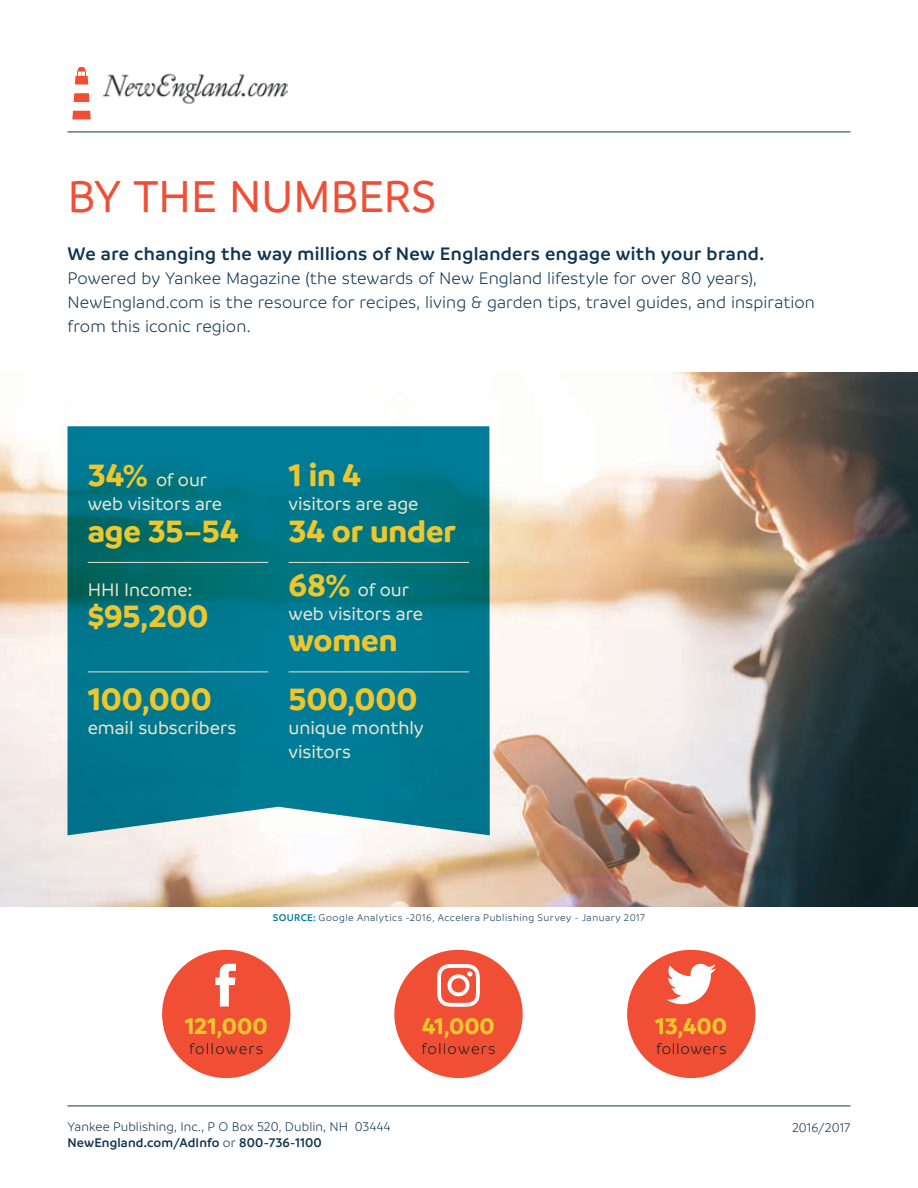
<style>
.page{position:relative;width:918px;height:1188px;background:#fff}
.page>*{position:absolute;margin:0;border:0;box-sizing:border-box;transform-origin:0 0}
.t1{font:500 48px "Branding";letter-spacing:-.01em;color:#f04f36}
.t2{font:700 33px/58.5px "Branding";letter-spacing:-.005em;color:#edc72d}
.t3{font:700 24px "Branding";color:#edc72d}
.t4{font:500 19.5px/24px "Branding";letter-spacing:-.005em;color:#e8e4cf}
.t5{font:600 19.5px "Branding";letter-spacing:.02em;color:#103552}
.t6{font:300 18px/24px "Branding";letter-spacing:.005em;color:#103552}
.t7{font:300 16.5px "Branding";letter-spacing:.06em;color:#231f20}
.t8{font:300 16.5px "Branding";letter-spacing:.035em;color:#231f20}
.t9{font:300 13.5px/16.5px "Branding";letter-spacing:.005em;color:#103552}
.t10{font:300 10.5px "Branding";letter-spacing:.045em;color:#103552}
.s1{font-weight:700;font-size:33px;color:#edc72d}
.s2{font-weight:600;color:#007c98}
.s3{font-weight:600}
</style>
<div class="page">
<img style="left:0;top:373px;width:918px;height:533px">
<svg style="left:68px;top:426px;width:422px;height:409px;fill:#007890"></svg>
<hr style="left:88px;top:562px;width:180px;height:1px;background:#e8e4cf">
<hr style="left:88px;top:672px;width:180px;height:1px;background:#e8e4cf">
<hr style="left:289px;top:562px;width:180px;height:1px;background:#e8e4cf">
<hr style="left:289px;top:672px;width:180px;height:1px;background:#e8e4cf">
<div style="left:162px;top:950px;width:128px;height:128px;background:#f04f36;border-radius:50%"></div>
<svg style="left:215px;top:964px;width:21px;height:43px"></svg>
<div style="left:627px;top:950px;width:128px;height:128px;background:#f04f36;border-radius:50%"></div>
<svg style="left:666px;top:963px;width:50px;height:42px"></svg>
<div style="left:394px;top:950px;width:129px;height:128px;background:#f04f36;border-radius:50%"></div>
<svg style="left:437px;top:964px;width:43px;height:43px"></svg>
<hr style="left:68px;top:132px;width:782px;height:1px;background:#103552">
<hr style="left:68px;top:1106px;width:782px;height:1px;background:#103552">
<svg style="left:74px;top:93px;width:16px;height:9px"></svg>
<svg style="left:72px;top:111px;width:19px;height:8px"></svg>
<svg style="left:75px;top:67px;width:13px;height:18px"></svg>
<img style="left:103px;top:73px;width:184px;height:31px">
<h1 class="t1" style="left:68px;top:172px;width:370px">BY THE NUMBERS</h1>
<p class="t5" style="left:68px;top:243px;width:698px">We are changing the way millions of New Englanders engage with your brand.</p>
<p class="t6" style="left:68px;top:267px;width:749px">Powered by Yankee Magazine (the stewards of New England lifestyle for over 80 years),<br>NewEngland.com is the resource for recipes, living &amp; garden tips, travel guides, and inspiration from this iconic region.</p>
<p class="t4" style="left:88px;top:468px;width:136px"><span class="s1">34%</span> of our web visitors are</p>
<h2 class="t2" style="left:88px;top:502px;width:152px">age 35–54</h2>
<p class="t4" style="left:88px;top:578px;width:106px">HHI Income:</p>
<h2 class="t2" style="left:88px;top:587px;width:122px">$95,200</h2>
<h2 class="t2" style="left:88px;top:670px;width:126px">100,000</h2>
<p class="t4" style="left:88px;top:716px;width:150px">email subscribers</p>
<h2 class="t2" style="left:289px;top:446px;width:74px">1 in 4</h2>
<p class="t4" style="left:289px;top:492px;width:131px">visitors are age</p>
<h2 class="t2" style="left:289px;top:502px;width:169px">34 or under</h2>
<p class="t4" style="left:289px;top:578px;width:136px"><span class="s1">68%</span> of our web visitors are</p>
<h2 class="t2" style="left:289px;top:611px;width:130px">women<br>500,000</h2>
<p class="t4" style="left:289px;top:716px;width:137px">unique monthly visitors</p>
<p class="t10" style="left:273px;top:912px;width:374px"><span class="s2">SOURCE:</span> Google Analytics -2016, Accelera Publishing Survey - January 2017</p>
<h3 class="t3" style="left:185px;top:1012px;width:85px">121,000</h3>
<p class="t7" style="left:189px;top:1040px;width:76px">followers</p>
<h3 class="t3" style="left:422px;top:1012px;width:74px">41,000</h3>
<p class="t7" style="left:421px;top:1040px;width:76px">followers</p>
<h3 class="t3" style="left:655px;top:1012px;width:73px">13,400</h3>
<p class="t8" style="left:656px;top:1040px;width:72px">followers</p>
<p class="t9" style="left:68px;top:1118px;width:324px">Yankee Publishing, Inc., P O Box 520, Dublin, NH 03444<br><span class="s3">NewEngland.com/AdInfo</span> or <span class="s3">800-736-1100</span></p>
<p class="t9" style="left:792px;top:1119px;width:60px">2016/2017</p>
</div>
